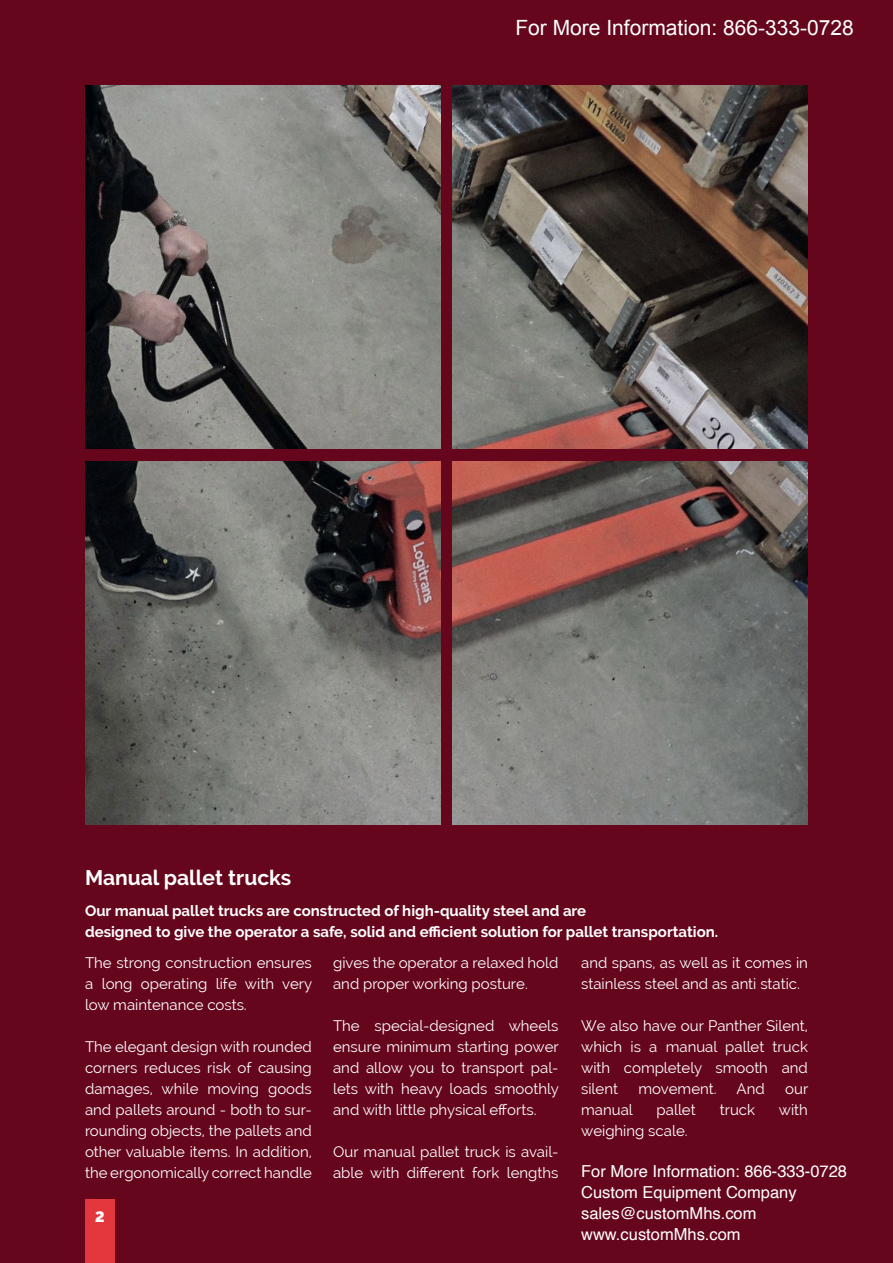
<style>
.page{position:relative;width:893px;height:1263px;background:#65061c}
.page>*{position:absolute;margin:0;border:0;box-sizing:border-box;transform-origin:0 0}
.t1{font:21px "Arial";color:#fff}
.t2{font:700 21px "Raleway";color:#fff}
.t3{font:16.5px/21px "Helvetica";color:#fff}
.t4{font:15px/21px "Raleway";color:#fff;text-align:justify}
.t5{font:700 15px/21px "Raleway";color:#fff}
.t6{font:900 15px "Raleway";color:#fff}
</style>
<div class="page">
<div style="left:85px;top:1199px;width:30px;height:64px;background:#e1373d"></div>
<img style="left:85px;top:85px;width:355px;height:364px">
<img style="left:453px;top:85px;width:355px;height:364px">
<img style="left:85px;top:461px;width:355px;height:364px">
<img style="left:453px;top:461px;width:355px;height:364px">
<h1 class="t1" style="left:515px;top:16px;width:340px">For More Information: 866-333-0728</h1>
<h1 class="t2" style="left:85px;top:865px;width:208px">Manual pallet trucks</h1>
<p class="t5" style="left:85px;top:900px;width:635px">Our manual pallet trucks are constructed of high-quality steel and are<br>designed to give the operator a safe, solid and efficient solution for pallet transportation.</p>
<p class="t4" style="left:85px;top:952px;width:229px">The strong construction ensures a long operating life with very low maintenance costs.</p>
<p class="t4" style="left:85px;top:1036px;width:228px">The elegant design with rounded corners reduces risk of causing damages, while moving goods and pallets around - both to sur&shy;rounding objects, the pallets and other valuable items. In addition, the ergonomically correct handle</p>
<p class="t6" style="left:95px;top:1208px;width:11px">2</p>
<p class="t4" style="left:333px;top:952px;width:227px">gives the operator a relaxed hold and proper working posture.</p>
<p class="t4" style="left:333px;top:1015px;width:227px">The special-designed wheels ensure minimum starting power and allow you to transport pal&shy;lets with heavy loads smoothly and with little physical efforts.</p>
<p class="t4" style="left:333px;top:1141px;width:227px">Our manual pallet truck is avail&shy;able with different fork lengths</p>
<p class="t4" style="left:581px;top:952px;width:228px">and spans, as well as it comes in stainless steel and as anti static.</p>
<p class="t4" style="left:581px;top:1015px;width:228px">We also have our Panther Silent, which is a manual pallet truck with completely smooth and silent</p>
<p class="t4" style="left:638px;top:1078px;width:80px">movement.</p>
<p class="t4" style="left:736px;top:1078px;width:30px">And</p>
<p class="t4" style="left:785px;top:1078px;width:25px">our</p>
<p class="t4" style="left:581px;top:1099px;width:53px">manual</p>
<p class="t4" style="left:657px;top:1099px;width:41px">pallet</p>
<p class="t4" style="left:720px;top:1099px;width:37px">truck</p>
<p class="t4" style="left:779px;top:1099px;width:31px">with</p>
<p class="t4" style="left:581px;top:1120px;width:108px">weighing scale.</p>
<p class="t3" style="left:581px;top:1162px;width:267px">For More Information: 866-333-0728<br>Custom Equipment Company sales@customMhs.com www.customMhs.com</p>
</div>
